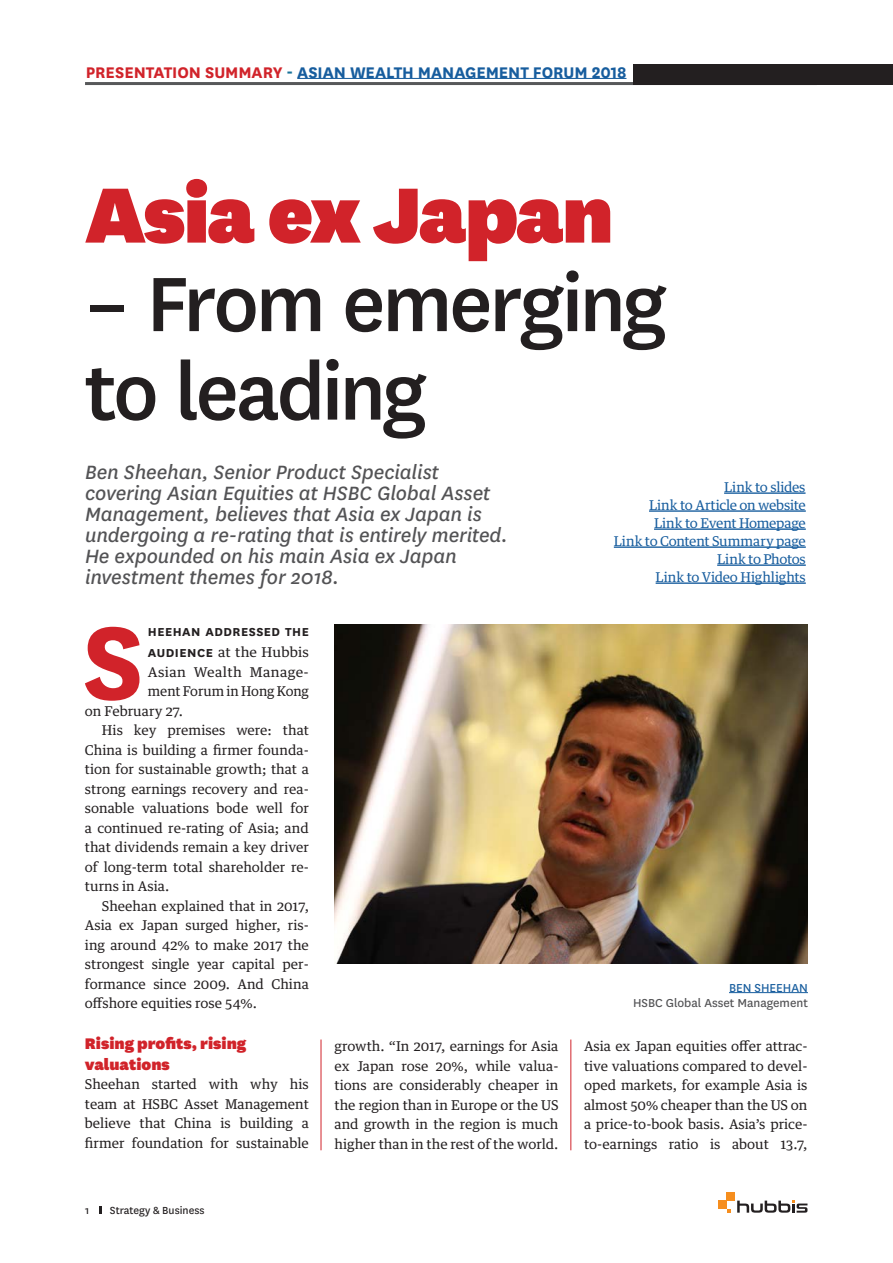
<style>
.page{position:relative;width:893px;height:1263px;background:#fff}
.page>*{position:absolute;margin:0;border:0;box-sizing:border-box;transform-origin:0 0}
.t1{font:700 120.45px "National";color:#d1232a}
.t2{font:900 91.5px "National";letter-spacing:-.03em;color:#d1232a}
.t3{font:500 90px/88.5px "National";letter-spacing:-.04em;color:#231f20}
.t4{font:italic 22.5px/21px "National";letter-spacing:-.01em;color:#535355}
.t5{font:700 18px "National";letter-spacing:-.005em;color:#175d9e}
.t6{font:900 18px/21px "National";color:#d1232a}
.t7{font:13.5px/19.5px "Guardian Text Egyp";color:#231f20;text-align:justify}
.t8{font:13.5px "Guardian Text Egyp";letter-spacing:-.015em;color:#175d9e}
.t9{font:700 13.5px/21px "National";letter-spacing:.035em;color:#231f20}
.t10{font:13.5px "National";color:#535355}
.t11{font:13.5px "Guardian Text Egyp";letter-spacing:.025em;color:#231f20}
.t12{font:13.5px "National";color:#175d9e}
.t13{font:12px "National";color:#231f20}
.s1{color:#d1232a}
.s2{color:#18729a}
.s3{font-family:"Guardian Text Egyp";font-weight:400}
</style>
<div class="page">
<svg style="left:100px;top:1206px;width:2px;height:8px"></svg>
<hr style="left:85px;top:82px;width:732px;height:3px;background:#57585a">
<div style="left:634px;top:64px;width:259px;height:21px;background:#231f20"></div>
<hr style="left:297px;top:78px;width:329px;height:1px;background:#175d9e">
<svg style="left:737px;top:1200px;width:70px;height:13px"></svg>
<div style="left:727px;top:1192px;width:8px;height:8px;background:#f68e1e"></div>
<div style="left:718px;top:1200px;width:9px;height:9px;background:#f68e1e"></div>
<hr style="left:729px;top:992px;width:79px;height:1px;background:#175d9e">
<img style="left:334px;top:624px;width:474px;height:339px">
<hr style="left:649px;top:510px;width:157px;height:2px;background:#175d9e">
<hr style="left:654px;top:528px;width:152px;height:2px;background:#175d9e">
<hr style="left:614px;top:546px;width:192px;height:2px;background:#175d9e">
<hr style="left:717px;top:564px;width:89px;height:2px;background:#175d9e">
<hr style="left:656px;top:582px;width:150px;height:2px;background:#175d9e">
<hr style="left:724px;top:492px;width:81px;height:2px;background:#175d9e">
<hr style="left:321px;top:1039px;width:1px;height:111px;background:#d1232a">
<hr style="left:570px;top:1039px;width:1px;height:111px;background:#d1232a">
<p class="t5" style="left:86px;top:60px;width:542px"><span class="s1">PRESENTATION SUMMARY</span> <span class="s2">-</span> ASIAN WEALTH MANAGEMENT FORUM 2018</p>
<p class="t2" style="left:85px;top:151px;width:530px">Asia ex Japan</p>
<p class="t3" style="left:85px;top:254px;width:583px">– From emerging to leading</p>
<p class="t4" style="left:85px;top:461px;width:424px">Ben Sheehan, Senior Product Specialist covering Asian Equities at HSBC Global Asset Management, believes that Asia ex Japan is undergoing a re-rating that is entirely merited.<br>He expounded on his main Asia ex Japan investment themes for 2018.</p>
<p class="t1" style="left:82px;top:577px;width:64px">S</p>
<p class="t9" style="left:148px;top:621px;width:163px">HEEHAN ADDRESSED THE<br>AUDIENCE <span class="s3">at the Hubbis</span></p>
<p class="t8" style="left:724px;top:476px;width:83px">Link to slides</p>
<p class="t8" style="left:649px;top:494px;width:158px">Link to Article on website</p>
<p class="t8" style="left:654px;top:512px;width:153px">Link to Event Homepage</p>
<p class="t8" style="left:614px;top:530px;width:193px">Link to Content Summary page</p>
<p class="t8" style="left:717px;top:548px;width:90px">Link to Photos</p>
<p class="t8" style="left:656px;top:566px;width:152px">Link to Video Highlights</p>
<p class="t11" style="left:148px;top:661px;width:162px">Asian Wealth Manage-</p>
<p class="t7" style="left:148px;top:680px;width:162px">ment Forum in Hong Kong</p>
<p class="t7" style="left:85px;top:700px;width:100px">on February 27.</p>
<p class="t7" style="left:85px;top:719px;width:225px;text-indent:17px">His key premises were: that China is building a firmer founda&shy;tion for sustainable growth; that a strong earnings recovery and rea&shy;sonable valuations bode well for a continued re-rating of Asia; and that dividends remain a key driver of long-term total shareholder re&shy;turns in Asia.</p>
<p class="t7" style="left:85px;top:895px;width:225px;text-indent:17px">Sheehan explained that in 2017, Asia ex Japan surged higher, ris&shy;ing around 42% to make 2017 the strongest single year capital per&shy;formance since 2009. And China offshore equities rose 54%.</p>
<p class="t6" style="left:85px;top:1032px;width:163px">Rising profits, rising valuations</p>
<p class="t7" style="left:85px;top:1073px;width:225px">Sheehan started with why his team at HSBC Asset Management believe that China is building a firmer foundation for sustainable</p>
<p class="t12" style="left:729px;top:979px;width:80px">BEN SHEEHAN</p>
<p class="t10" style="left:633px;top:994px;width:176px">HSBC Global Asset Management</p>
<p class="t7" style="left:334px;top:1035px;width:225px">growth. “In 2017, earnings for Asia ex Japan rose 20%, while valua&shy;tions are considerably cheaper in the region than in Europe or the US and growth in the region is much higher than in the rest of the world.</p>
<p class="t7" style="left:584px;top:1035px;width:225px">Asia ex Japan equities offer attrac&shy;tive valuations compared to devel&shy;oped markets, for example Asia is almost 50% cheaper than the US on a price-to-book basis. Asia’s price&shy;to-earnings ratio is about 13.7,</p>
<p class="t13" style="left:85px;top:1202px;width:6px">1</p>
<p class="t13" style="left:110px;top:1202px;width:96px">Strategy &amp; Business</p>
</div>
